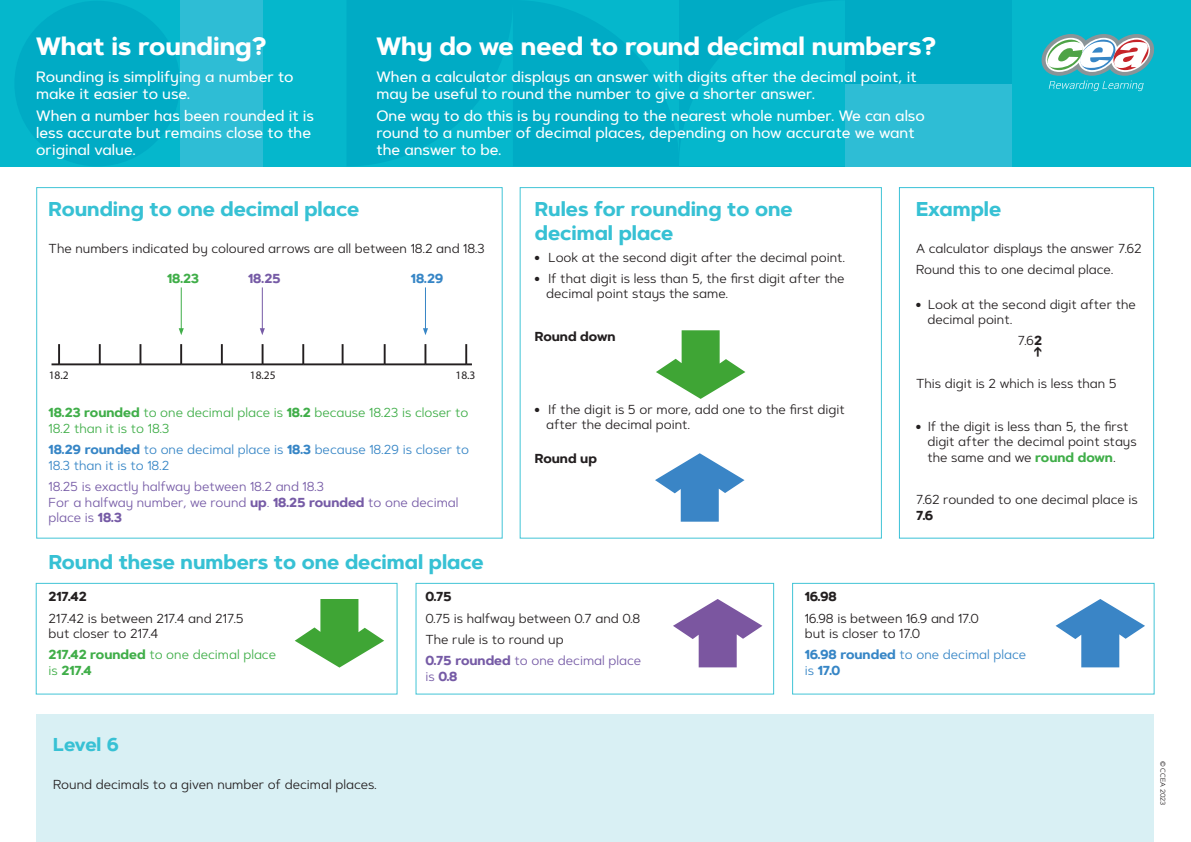
<style>
.page{position:relative;width:1191px;height:842px;background:#fff}
.page>*{position:absolute;margin:0;border:0;box-sizing:border-box;transform-origin:0 0}
.t1{font:700 25px "Artegra Sans Alt";color:#fff}
.H2-blue{font:700 20px/24px "Artegra Sans Alt";color:#37c1d4}
.t2{font:700 18.6px "Artegra Sans Alt";letter-spacing:-.01em;color:#37c1d4}
.t3{font:500 15px/17px "Artegra Sans Alt";color:#fff}
.Body-Copy{font:13px/15.6px "Artegra Sans Alt";color:#231f20}
.Body-Copy-2{font:13px/15.6px "Artegra Sans Alt";color:#765ba6}
.Body-Copy-3{font:13px/15.6px "Artegra Sans Alt";color:#40ae49}
.Body-Copy-4{font:13px/15.6px "Artegra Sans Alt";color:#3786c6}
.Body-Copy-5{font:700 13px "Artegra Sans Alt";color:#231f20}
.Body-Copy-6{font:700 13px "Artegra Sans Alt";color:#40ae49}
.Body-Copy-7{font:700 13px "Artegra Sans Alt";color:#765ba6}
.Body-Copy-8{font:700 13px "Artegra Sans Alt";color:#3786c6}
.t4{font:11.5px "Myriad Pro";color:#231f20}
.t5{font:7px "Artegra Sans Alt";letter-spacing:-.015em;color:#231f20}
.s1{font-weight:700}
.s2{font-weight:700;color:#40ae49}
</style>
<div class="page">
<div style="left:0;top:0;width:1191px;height:167px;background:#05b7cc"></div>
<div style="left:14px;top:1px;width:166px;height:165px;background:#00abc5;border-radius:50%"></div>
<div style="left:180px;top:0;width:83px;height:166px;background:#2ebdd5"></div>
<div style="left:845px;top:83px;width:166px;height:84px;background:#2ebdd5"></div>
<div style="left:845px;top:0;width:166px;height:83px;background:#00abc5"></div>
<svg style="left:347px;top:0;width:484px;height:166px"></svg>
<svg style="left:1041px;top:34px;width:114px;height:57px"></svg>
<div style="left:519px;top:187px;width:363px;height:352px;border:1px solid #37c1d4"></div>
<div style="left:899px;top:187px;width:255px;height:352px;border:1px solid #2ebdd5"></div>
<hr style="left:52px;top:363px;width:420px;height:2px;background:#231f20">
<hr style="left:58px;top:344px;width:2px;height:20px;background:#231f20">
<hr style="left:99px;top:344px;width:2px;height:20px;background:#231f20">
<hr style="left:139px;top:344px;width:2px;height:20px;background:#231f20">
<hr style="left:180px;top:344px;width:2px;height:20px;background:#231f20">
<hr style="left:221px;top:344px;width:2px;height:20px;background:#231f20">
<svg style="left:262px;top:344px;width:1px;height:19px"></svg>
<hr style="left:302px;top:344px;width:2px;height:20px;background:#231f20">
<svg style="left:342px;top:344px;width:1px;height:19px"></svg>
<svg style="left:384px;top:344px;width:1px;height:19px"></svg>
<hr style="left:424px;top:344px;width:2px;height:20px;background:#231f20">
<hr style="left:465px;top:344px;width:2px;height:20px;background:#231f20">
<hr style="left:181px;top:287px;width:1px;height:43px;background:#40ae49">
<svg style="left:179px;top:328px;width:5px;height:7px"></svg>
<hr style="left:262px;top:287px;width:1px;height:43px;background:#765ba6">
<svg style="left:260px;top:328px;width:5px;height:7px"></svg>
<hr style="left:425px;top:287px;width:1px;height:43px;background:#3786c6">
<svg style="left:423px;top:328px;width:5px;height:7px"></svg>
<div style="left:36px;top:714px;width:1118px;height:128px;background:#d9f0f4"></div>
<svg style="left:656px;top:330px;width:89px;height:69px"></svg>
<svg style="left:655px;top:453px;width:89px;height:69px"></svg>
<div style="left:36px;top:583px;width:361px;height:111px;border:1px solid #37c1d4"></div>
<div style="left:415px;top:583px;width:359px;height:111px;border:1px solid #37c1d4"></div>
<div style="left:792px;top:583px;width:362px;height:111px;border:1px solid #37c1d4"></div>
<svg style="left:295px;top:599px;width:89px;height:69px"></svg>
<svg style="left:673px;top:599px;width:89px;height:68px"></svg>
<svg style="left:1055px;top:599px;width:90px;height:68px"></svg>
<h1 class="t1" style="left:36px;top:28px;width:232px">What is rounding?</h1>
<h1 class="t1" style="left:376px;top:28px;width:561px">Why do we need to round decimal numbers?</h1>
<p class="t3" style="left:36px;top:68px;width:259px">Rounding is simplifying a number to make it easier to use.</p>
<p class="t3" style="left:36px;top:108px;width:279px">When a number has been rounded it is less accurate but remains close to the original value.</p>
<p class="t3" style="left:376px;top:68px;width:541px">When a calculator displays an answer with digits after the decimal point, it may be useful to round the number to give a shorter answer.</p>
<p class="t3" style="left:376px;top:108px;width:550px">One way to do this is by rounding to the nearest whole number. We can also round to a number of decimal places, depending on how accurate we want the answer to be.</p>
<p class="H2-blue" style="left:49px;top:198px;width:312px">Rounding to one decimal place</p>
<p class="Body-Copy" style="left:49px;top:240px;width:437px">The numbers indicated by coloured arrows are all between 18.2 and 18.3</p>
<p class="Body-Copy-6" style="left:167px;top:268px;width:33px">18.23</p>
<p class="Body-Copy-7" style="left:248px;top:268px;width:34px">18.25</p>
<p class="Body-Copy-8" style="left:411px;top:268px;width:34px">18.29</p>
<p class="t4" style="left:49px;top:368px;width:22px">18.2</p>
<p class="t4" style="left:250px;top:368px;width:27px">18.25</p>
<p class="t4" style="left:455px;top:368px;width:22px">18.3</p>
<p class="Body-Copy-3" style="left:49px;top:405px;width:421px"><span class="s1">18.23 rounded</span> to one decimal place is <span class="s1">18.2</span> because 18.23 is closer to<br>18.2 than it is to 18.3</p>
<p class="Body-Copy-4" style="left:49px;top:441px;width:422px"><span class="s1">18.29 rounded</span> to one decimal place is <span class="s1">18.3</span> because 18.29 is closer to<br>18.3 than it is to 18.2</p>
<p class="Body-Copy-2" style="left:49px;top:478px;width:411px">18.25 is exactly halfway between 18.2 and 18.3<br>For a halfway number, we round <span class="s1">up</span>. <span class="s1">18.25 rounded</span> to one decimal place is <span class="s1">18.3</span></p>
<p class="H2-blue" style="left:49px;top:551px;width:436px">Round these numbers to one decimal place</p>
<p class="H2-blue" style="left:535px;top:198px;width:259px">Rules for rounding to one decimal place</p>
<p class="Body-Copy" style="left:535px;top:249px;width:312px">● Look at the second digit after the decimal point.</p>
<p class="Body-Copy" style="left:546px;top:270px;width:300px;text-indent:-11px">● If that digit is less than 5, the first digit after the decimal point stays the same.</p>
<p class="Body-Copy-5" style="left:535px;top:327px;width:82px">Round down</p>
<p class="Body-Copy" style="left:546px;top:401px;width:300px;text-indent:-11px">● If the digit is 5 or more, add one to the first digit after the decimal point.</p>
<p class="Body-Copy-5" style="left:535px;top:449px;width:64px">Round up</p>
<p class="H2-blue" style="left:916px;top:198px;width:87px">Example</p>
<p class="Body-Copy" style="left:916px;top:241px;width:227px">A calculator displays the answer 7.62</p>
<p class="Body-Copy" style="left:916px;top:262px;width:199px">Round this to one decimal place.</p>
<p class="Body-Copy" style="left:927px;top:296px;width:210px;text-indent:-11px">● Look at the second digit after the decimal point.</p>
<p class="Body-Copy" style="left:1018px;top:333px;width:26px">7.6<span class="s1">2</span></p>
<p class="Body-Copy" style="left:916px;top:375px;width:202px">This digit is 2 which is less than 5</p>
<p class="Body-Copy" style="left:927px;top:418px;width:211px;text-indent:-11px">● If the digit is less than 5, the first digit after the decimal point stays the same and we <span class="s2">round down</span>.</p>
<p class="Body-Copy" style="left:916px;top:492px;width:223px">7.62 rounded to one decimal place is<br><span class="s1">7.6</span></p>
<p class="Body-Copy-5" style="left:49px;top:587px;width:39px">217.42</p>
<p class="Body-Copy" style="left:49px;top:610px;width:196px">217.42 is between 217.4 and 217.5 but closer to 217.4</p>
<p class="Body-Copy-3" style="left:49px;top:647px;width:229px"><span class="s1">217.42 rounded</span> to one decimal place is <span class="s1">217.4</span></p>
<p class="Body-Copy-5" style="left:425px;top:587px;width:28px">0.75</p>
<p class="Body-Copy" style="left:425px;top:610px;width:216px">0.75 is halfway between 0.7 and 0.8</p>
<p class="Body-Copy" style="left:425px;top:631px;width:140px">The rule is to round up</p>
<p class="Body-Copy-2" style="left:425px;top:652px;width:217px"><span class="s1">0.75 rounded</span> to one decimal place is <span class="s1">0.8</span></p>
<p class="Body-Copy-5" style="left:804px;top:587px;width:33px">16.98</p>
<p class="Body-Copy" style="left:804px;top:610px;width:176px">16.98 is between 16.9 and 17.0 but is closer to 17.0</p>
<p class="Body-Copy-4" style="left:804px;top:647px;width:223px"><span class="s1">16.98 rounded</span> to one decimal place is <span class="s1">17.0</span></p>
<h2 class="t2" style="left:53px;top:731px;width:67px">Level 6</h2>
<p class="Body-Copy" style="left:53px;top:776px;width:325px">Round decimals to a given number of decimal places.</p>
<p class="t5" style="left:1167px;top:761px;width:46px;rotate:90deg">© CCEA 2023</p>
</div>
